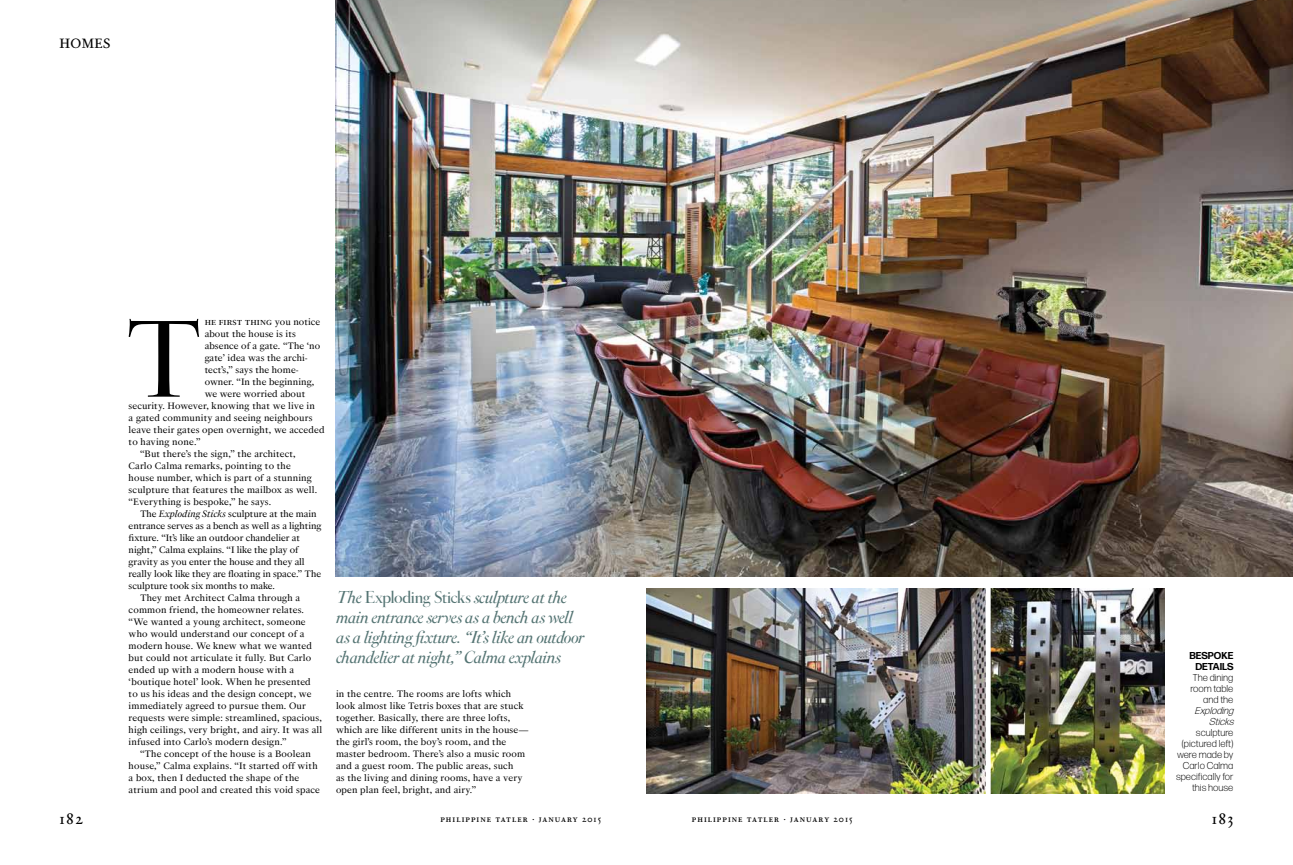
<style>
.page{position:relative;width:1293px;height:865px;background:#fff}
.page>*{position:absolute;margin:0;border:0;box-sizing:border-box;transform-origin:0 0}
.t1{font:113.6px "Corundum Display";color:#000}
.t2{font:italic 18px/20px "Corundum Display";letter-spacing:-.02em;color:#547473}
.t3{font:17px "Corundum Text Book SC";letter-spacing:.1em;color:#000}
.t4{font:14px "Corundum Text";letter-spacing:.025em;color:#000}
.t5{font:11px/12px "Corundum News O1";letter-spacing:.015em;color:#000}
.t6{font:11px "Corundum News O1";letter-spacing:-.005em;color:#000}
.t7{font:11px "Corundum News O1 Roman SC";letter-spacing:.01em;color:#000}
.t8{font:300 10px/11px "Forma Text";color:#000;text-align:right}
.t9{font:10px "Corundum Text Book SC";letter-spacing:.1em;color:#000}
.t10{font:italic 300 10px/11px "Forma Text";color:#000;text-align:right}
.t11{font:700 10px/11px "Forma Text";color:#000;text-align:center}
.s1{font-family:"Corundum News O1"}
.s2{font-style:italic}
.s3{font-style:normal}
</style>
<div class="page">
<img style="left:336px;top:0;width:957px;height:577px">
<img style="left:646px;top:589px;width:339px;height:204px">
<img style="left:990px;top:589px;width:174px;height:204px">
<p class="t4" style="left:60px;top:34px;width:52px">HOMES</p>
<h1 class="t1" style="left:125px;top:292px;width:80px">T</h1>
<p class="t7" style="left:205px;top:315px;width:117px">he first thing <span class="s1">you notice</span></p>
<p class="t5" style="left:205px;top:327px;width:93px">about the house is its</p>
<p class="t5" style="left:205px;top:339px;width:117px">absence of a gate. “The ‘no</p>
<p class="t5" style="left:205px;top:351px;width:105px">gate’ idea was the archi-</p>
<p class="t5" style="left:205px;top:363px;width:96px">tect’s,” says the home-</p>
<p class="t5" style="left:205px;top:375px;width:111px">owner. “In the beginning,</p>
<p class="t5" style="left:205px;top:387px;width:102px">we were worried about</p>
<p class="t5" style="left:129px;top:399px;width:188px">security. However, knowing that we live in</p>
<p class="t5" style="left:129px;top:411px;width:185px">a gated community and seeing neighbours</p>
<p class="t5" style="left:129px;top:423px;width:197px">leave their gates open overnight, we acceded</p>
<p class="t5" style="left:129px;top:435px;width:73px">to having none.”</p>
<p class="t5" style="left:140px;top:447px;width:157px">“But there’s the sign,” the architect,</p>
<p class="t5" style="left:129px;top:459px;width:164px">Carlo Calma remarks, pointing to the</p>
<p class="t5" style="left:129px;top:471px;width:185px">house number, which is part of a stunning</p>
<p class="t5" style="left:129px;top:483px;width:190px">sculpture that features the mailbox as well.</p>
<p class="t5" style="left:129px;top:495px;width:144px">“Everything is bespoke,” he says.</p>
<p class="t6" style="left:140px;top:507px;width:178px">The <span class="s2">Exploding Sticks</span> sculpture at the main</p>
<p class="t6" style="left:129px;top:519px;width:194px">entrance serves as a bench as well as a lighting</p>
<p class="t6" style="left:129px;top:531px;width:173px">fixture. “It’s like an outdoor chandelier at</p>
<p class="t6" style="left:129px;top:543px;width:171px">night,” Calma explains. “I like the play of</p>
<p class="t6" style="left:129px;top:555px;width:177px">gravity as you enter the house and they all</p>
<p class="t6" style="left:129px;top:567px;width:194px">really look like they are floating in space.” The</p>
<p class="t6" style="left:129px;top:579px;width:148px">sculpture took six months to make.</p>
<p class="t5" style="left:140px;top:591px;width:162px">They met Architect Calma through a</p>
<p class="t5" style="left:129px;top:603px;width:177px">common friend, the homeowner relates.</p>
<p class="t5" style="left:129px;top:615px;width:179px">“We wanted a young architect, someone</p>
<p class="t5" style="left:129px;top:627px;width:177px">who would understand our concept of a</p>
<p class="t5" style="left:129px;top:639px;width:185px">modern house. We knew what we wanted</p>
<p class="t5" style="left:129px;top:651px;width:184px">but could not articulate it fully. But Carlo</p>
<p class="t5" style="left:129px;top:663px;width:167px">ended up with a modern house with a</p>
<p class="t5" style="left:129px;top:675px;width:184px">‘boutique hotel’ look. When he presented</p>
<p class="t5" style="left:129px;top:687px;width:184px">to us his ideas and the design concept, we</p>
<p class="t5" style="left:129px;top:699px;width:179px">immediately agreed to pursue them. Our</p>
<p class="t5" style="left:129px;top:711px;width:195px">requests were simple: streamlined, spacious,</p>
<p class="t5" style="left:129px;top:723px;width:195px">high ceilings, very bright, and airy. It was all</p>
<p class="t5" style="left:129px;top:735px;width:159px">infused into Carlo’s modern design.”</p>
<p class="t5" style="left:140px;top:747px;width:172px">“The concept of the house is a Boolean</p>
<p class="t5" style="left:129px;top:759px;width:190px">house,” Calma explains. “It started off with</p>
<p class="t5" style="left:129px;top:771px;width:172px">a box, then I deducted the shape of the</p>
<p class="t5" style="left:129px;top:783px;width:193px">atrium and pool and created this void space</p>
<h2 class="t2" style="left:336px;top:587px;width:250px">The <span class="s3">Exploding Sticks</span> sculpture at the main entrance serves as a bench as well as a lighting fixture. “It’s like an outdoor chandelier at night,” Calma explains</h2>
<p class="t5" style="left:336px;top:687px;width:194px">in the centre. The rooms are lofts which look almost like Tetris boxes that are stuck together. Basically, there are three lofts, which are like different units in the house<span class="s2">— </span>the girl’s room, the boy’s room, and the master bedroom. There’s also a music room and a guest room. The public areas, such<br>as the living and dining rooms, have a very open plan feel, bright, and airy.”</p>
<p class="t11" style="left:1189px;top:650px;width:46px">BESPOKE<br>DETAILS</p>
<p class="t8" style="left:1190px;top:672px;width:45px">The dining room table and the</p>
<p class="t10" style="left:1194px;top:705px;width:43px">Exploding<br>Sticks</p>
<p class="t8" style="left:1176px;top:727px;width:59px">sculpture (pictured left) were made by<br>Carlo Calma specifically for this house</p>
<h3 class="t3" style="left:60px;top:807px;width:25px">182</h3>
<p class="t9" style="left:440px;top:812px;width:162px">philippine tatler . january 2015</p>
<h3 class="t3" style="left:1211px;top:807px;width:23px">183</h3>
<p class="t9" style="left:692px;top:812px;width:162px">philippine tatler . january 2015</p>
</div>
